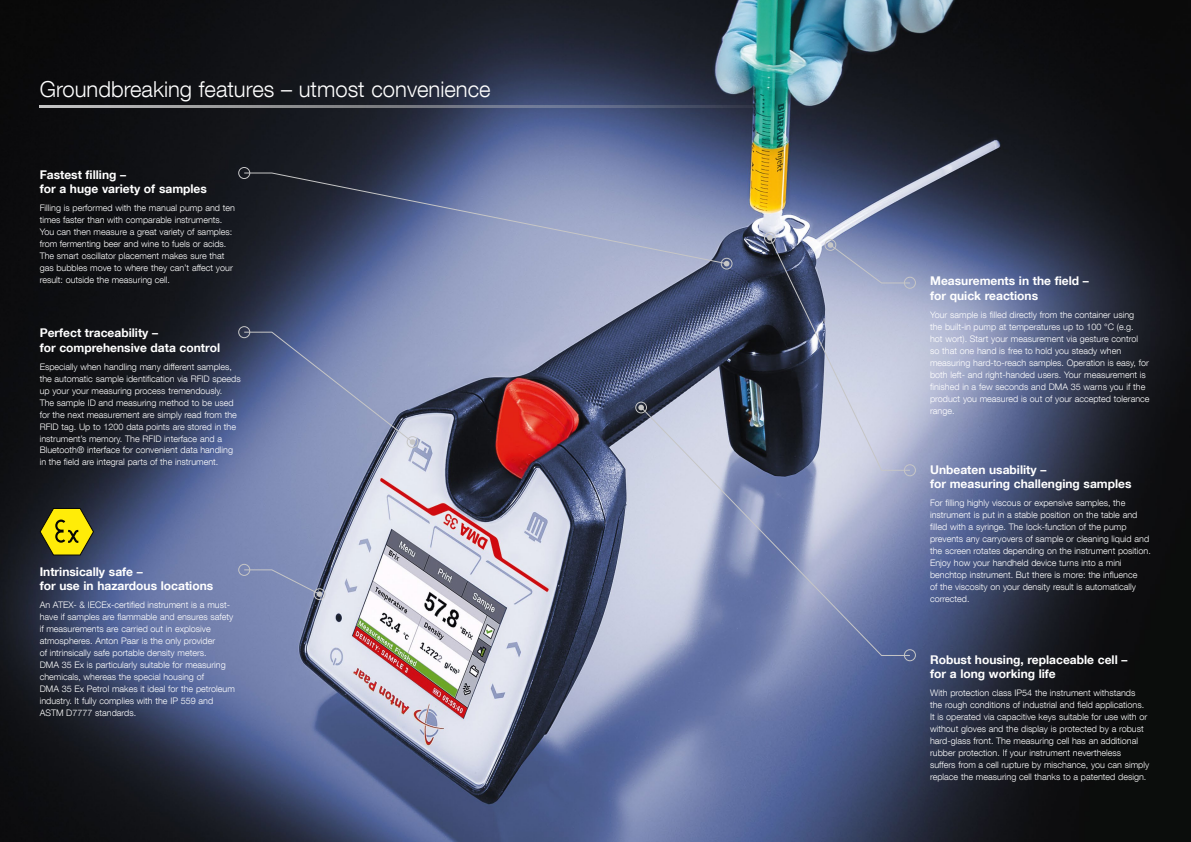
<style>
.page{position:relative;width:1191px;height:842px;background:#fff}
.page>*{position:absolute;margin:0;border:0;box-sizing:border-box;transform-origin:0 0}
.t1{font:300 22px "Helvetica Neue LT Com";color:#fff}
.t2{font:700 12px/14.4px "Helvetica Neue LT Com";color:#fff}
.t3{font:300 9px/12px "Helvetica Neue LT Com";color:#fff}
</style>
<div class="page">
<img style="left:0;top:0;width:1191px;height:842px">
<hr style="left:40px;top:105px;width:721px;height:3px;background:#c6c6c6">
<svg style="left:39px;top:507px;width:55px;height:49px;background:#a49b16"></svg>
<div style="left:720px;top:258px;width:12px;height:12px;border:1px solid #c6c6c6;border-radius:50%"></div>
<div style="left:406px;top:436px;width:12px;height:12px;border:1px solid #c6c6c6;border-radius:50%"></div>
<div style="left:314px;top:588px;width:11px;height:12px;border:1px solid #c6c6c6;border-radius:50%"></div>
<div style="left:764px;top:232px;width:11px;height:12px;border:1px solid #c6c6c6;border-radius:50%"></div>
<svg style="left:243px;top:172px;width:485px;height:93px;background:#6b7595"></svg>
<svg style="left:243px;top:331px;width:172px;height:114px;background:#7986ae"></svg>
<svg style="left:243px;top:569px;width:79px;height:28px;background:#7f8bb4"></svg>
<div style="left:238px;top:167px;width:12px;height:12px;border:1px solid #c6c6c6;border-radius:50%"></div>
<div style="left:238px;top:326px;width:12px;height:12px;border:1px solid #c6c6c6;border-radius:50%"></div>
<div style="left:238px;top:564px;width:12px;height:12px;border:1px solid #c6c6c6;border-radius:50%"></div>
<div style="left:904px;top:464px;width:12px;height:12px;border:1px solid #c6c6c6;border-radius:50%"></div>
<svg style="left:767px;top:235px;width:144px;height:171px;background:#868ca4"></svg>
<div style="left:904px;top:277px;width:12px;height:12px;border:1px solid #c6c6c6;border-radius:50%"></div>
<svg style="left:638px;top:405px;width:6px;height:5px"></svg>
<div style="left:635px;top:402px;width:12px;height:11px;border:1px solid #c6c6c6;border-radius:50%"></div>
<svg style="left:640px;top:406px;width:271px;height:250px;background:#969ebc"></svg>
<div style="left:904px;top:649px;width:12px;height:12px;border:1px solid #c6c6c6;border-radius:50%"></div>
<h1 class="t1" style="left:40px;top:76px;width:452px">Groundbreaking features – utmost convenience</h1>
<h2 class="t2" style="left:40px;top:167px;width:169px">Fastest filling –<br>for a huge variety of samples</h2>
<p class="t3" style="left:40px;top:201px;width:197px">Filling is performed with the manual pump and ten times faster than with comparable instruments.<br>You can then measure a great variety of samples: from fermenting beer and wine to fuels or acids.<br>The smart oscillator placement makes sure that gas bubbles move to where they can’t affect your result: outside the measuring cell.</p>
<h2 class="t2" style="left:40px;top:326px;width:182px">Perfect traceability –<br>for comprehensive data control</h2>
<p class="t3" style="left:40px;top:360px;width:203px">Especially when handling many different samples, the automatic sample identification via RFID speeds up your your measuring process tremendously.<br>The sample ID and measuring method to be used for the next measurement are simply read from the RFID tag. Up to 1200 data points are stored in the instrument’s memory. The RFID interface and a Bluetooth® interface for convenient data handling in the field are integral parts of the instrument.</p>
<h2 class="t2" style="left:40px;top:564px;width:175px">Intrinsically safe –<br>for use in hazardous locations</h2>
<p class="t3" style="left:40px;top:598px;width:197px">An ATEX- &amp; IECEx-certified instrument is a must&shy;have if samples are flammable and ensures safety if measurements are carried out in explosive atmospheres. Anton Paar is the only provider<br>of intrinsically safe portable density meters.<br>DMA 35 Ex is particularly suitable for measuring chemicals, whereas the special housing of<br>DMA 35 Ex Petrol makes it ideal for the petroleum industry. It fully complies with the IP 559 and ASTM D7777 standards.</p>
<h2 class="t2" style="left:930px;top:274px;width:160px">Measurements in the field – for quick reactions</h2>
<p class="t3" style="left:930px;top:308px;width:221px">Your sample is filled directly from the container using<br>the built-in pump at temperatures up to 100 °C (e.g.<br>hot wort). Start your measurement via gesture control<br>so that one hand is free to hold you steady when measuring hard-to-reach samples. Operation is easy, for both left- and right-handed users. Your measurement is finished in a few seconds and DMA 35 warns you if the product you measured is out of your accepted tolerance range.</p>
<h2 class="t2" style="left:930px;top:462px;width:203px">Unbeaten usability –<br>for measuring challenging samples</h2>
<p class="t3" style="left:930px;top:496px;width:222px">For filling highly viscous or expensive samples, the instrument is put in a stable position on the table and filled with a syringe. The lock-function of the pump prevents any carryovers of sample or cleaning liquid and the screen rotates depending on the instrument position.<br>Enjoy how your handheld device turns into a mini benchtop instrument. But there is more: the influence<br>of the viscosity on your density result is automatically corrected.</p>
<h2 class="t2" style="left:930px;top:652px;width:199px">Robust housing, replaceable cell – for a long working life</h2>
<p class="t3" style="left:930px;top:686px;width:221px">With protection class IP54 the instrument withstands the rough conditions of industrial and field applications.<br>It is operated via capacitive keys suitable for use with or without gloves and the display is protected by a robust hard-glass front. The measuring cell has an additional rubber protection. If your instrument nevertheless<br>suffers from a cell rupture by mischance, you can simply replace the measuring cell thanks to a patented design.</p>
</div>
